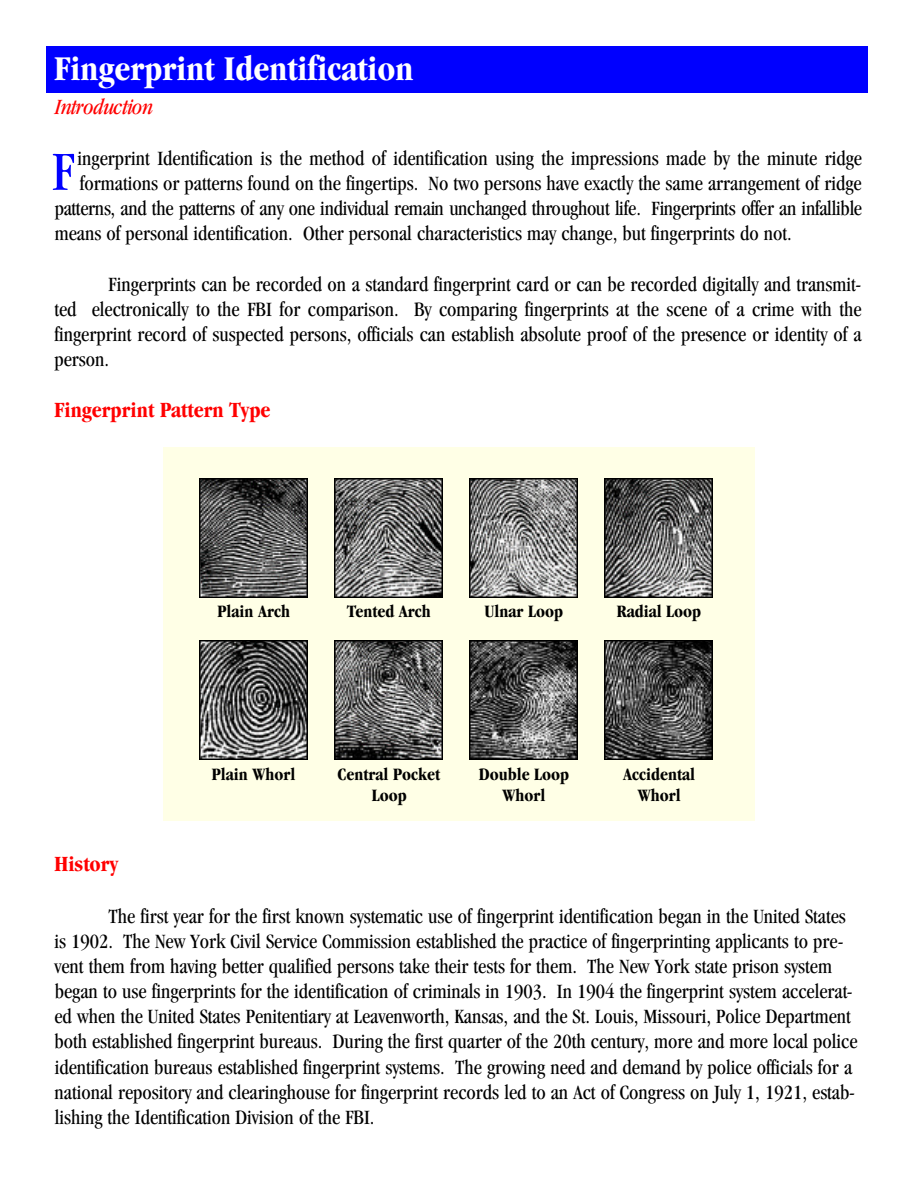
<style>
.page{position:relative;width:918px;height:1188px;background:#fff}
.page>*{position:absolute;margin:0;border:0;box-sizing:border-box;transform-origin:0 0}
.t1{font:condensed 57px "Garamond";color:#00f}
.t2{font:700 condensed 36px "Garamond";color:#fff}
.t3{font:700 condensed 22.5px "Garamond";color:#f00}
.t4{font:italic condensed 22.5px "Garamond";color:#f00}
.t5{font:condensed 21px/25.2px "Garamond";color:#000;text-align:justify}
.t6{font:condensed 21px "Garamond";letter-spacing:-.02em;color:#000}
.t7{font:700 condensed 18px "Garamond";color:#000}
</style>
<div class="page">
<div style="left:163px;top:447px;width:592px;height:373px;background:#ffffe6"></div>
<div style="left:46px;top:46px;width:822px;height:47px;background:#00f"></div>
<img style="left:200px;top:478px;width:108px;height:119px">
<img style="left:470px;top:478px;width:108px;height:119px">
<img style="left:605px;top:478px;width:108px;height:119px">
<img style="left:335px;top:478px;width:108px;height:119px">
<img style="left:200px;top:640px;width:108px;height:119px">
<img style="left:335px;top:640px;width:108px;height:119px">
<img style="left:470px;top:640px;width:108px;height:119px">
<img style="left:605px;top:640px;width:108px;height:119px">
<p class="t2" style="left:55px;top:54px;width:360px">Fingerprint Identification</p>
<p class="t4" style="left:55px;top:98px;width:99px">Introduction</p>
<p class="t1" style="left:52px;top:149px;width:24px">F</p>
<p class="t5" style="left:78px;top:147px;width:786px">ingerprint Identification is the method of identification using the impressions made by the minute ridge</p>
<p class="t5" style="left:80px;top:172px;width:783px">formations or patterns found on the fingertips. No two persons have exactly the same arrangement of ridge</p>
<p class="t6" style="left:55px;top:200px;width:809px">patterns, and the patterns of any one individual remain unchanged throughout life. Fingerprints offer an infallible</p>
<p class="t5" style="left:55px;top:223px;width:739px">means of personal identification. Other personal characteristics may change, but fingerprints do not.</p>
<p class="t5" style="left:54px;top:273px;width:809px;text-indent:54px">Fingerprints can be recorded on a standard fingerprint card or can be recorded digitally and transmit&shy;ted electronically to the FBI for comparison. By comparing fingerprints at the scene of a crime with the fingerprint record of suspected persons, officials can establish absolute proof of the presence or identity of a person.</p>
<h1 class="t3" style="left:54px;top:402px;width:218px">Fingerprint Pattern Type</h1>
<p class="t7" style="left:218px;top:605px;width:74px">Plain Arch</p>
<p class="t7" style="left:347px;top:605px;width:85px">Tented Arch</p>
<p class="t7" style="left:485px;top:605px;width:80px">Ulnar Loop</p>
<p class="t7" style="left:617px;top:605px;width:86px">Radial Loop</p>
<p class="t7" style="left:212px;top:767px;width:85px">Plain Whorl</p>
<p class="t7" style="left:338px;top:767px;width:104px">Central Pocket</p>
<p class="t7" style="left:479px;top:767px;width:92px">Double Loop</p>
<p class="t7" style="left:623px;top:767px;width:73px">Accidental</p>
<p class="t7" style="left:372px;top:789px;width:36px">Loop</p>
<p class="t7" style="left:503px;top:789px;width:45px">Whorl</p>
<p class="t7" style="left:638px;top:789px;width:45px">Whorl</p>
<h1 class="t3" style="left:55px;top:855px;width:65px">History</h1>
<p class="t5" style="left:54px;top:905px;width:805px;text-align:left;text-indent:54px">The first year for the first known systematic use of fingerprint identification began in the United States is 1902. The New York Civil Service Commission established the practice of fingerprinting applicants to pre&shy;vent them from having better qualified persons take their tests for them. The New York state prison system began to use fingerprints for the identification of criminals in 1903. In 1904 the fingerprint system accelerat&shy;ed when the United States Penitentiary at Leavenworth, Kansas, and the St. Louis, Missouri, Police Department both established fingerprint bureaus. During the first quarter of the 20th century, more and more local police identification bureaus established fingerprint systems. The growing need and demand by police officials for a national repository and clearinghouse for fingerprint records led to an Act of Congress on July 1, 1921, estab&shy;lishing the Identification Division of the FBI.</p>
</div>
